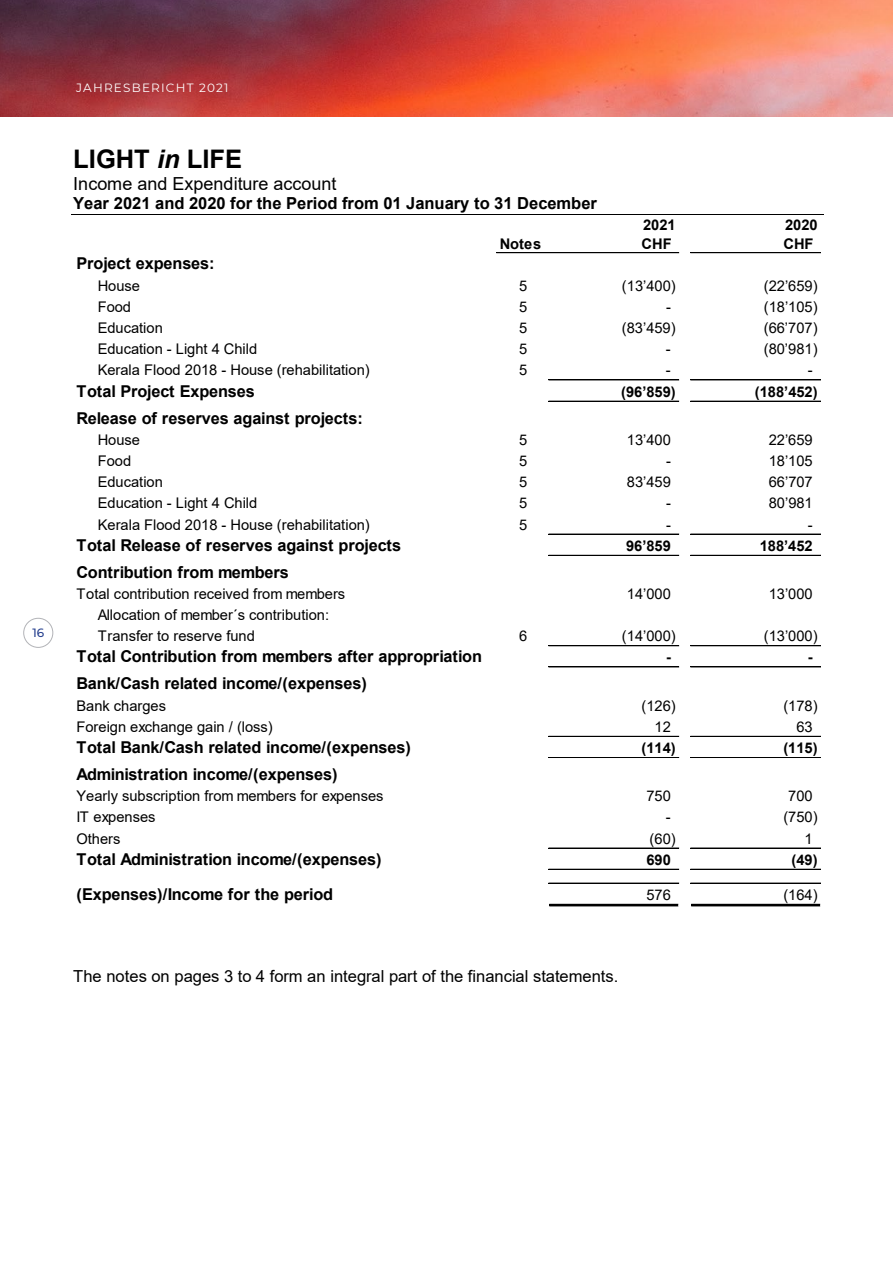
<style>
.page{position:relative;width:893px;height:1263px;background:#fff}
.page>*{position:absolute;margin:0;border:0;box-sizing:border-box;transform-origin:0 0}
.t1{font:700 25.5px "Arial";color:#000}
.t2{font:18px "Arial";color:#000}
.t3{font:16.5px "Arial";color:#000}
.t4{font:700 16.5px "Arial";color:#000}
.t5{font:700 16.35px "Arial";letter-spacing:-.005em;color:#000}
.t6{font:14.7px/21.1px "Arial";color:#000}
.t7{font:700 14.7px "Arial";color:#000}
.t8{font:12px "Montserrat";letter-spacing:.1em;color:#fff}
.t9{font:500 12px "Montserrat";color:#253f8e}
.s1{font-style:italic}
</style>
<div class="page">
<img style="left:0;top:0;width:893px;height:116px">
<hr style="left:71px;top:214px;width:752px;height:1px;background:#000">
<hr style="left:496px;top:252px;width:183px;height:1px;background:#000">
<hr style="left:690px;top:252px;width:131px;height:1px;background:#000">
<hr style="left:549px;top:380px;width:130px;height:1px;background:#000">
<hr style="left:690px;top:380px;width:131px;height:1px;background:#000">
<hr style="left:549px;top:401px;width:130px;height:1px;background:#000">
<hr style="left:690px;top:401px;width:131px;height:1px;background:#000">
<hr style="left:549px;top:534px;width:130px;height:1px;background:#000">
<hr style="left:690px;top:534px;width:131px;height:1px;background:#000">
<hr style="left:549px;top:555px;width:130px;height:1px;background:#000">
<hr style="left:690px;top:555px;width:131px;height:1px;background:#000">
<hr style="left:549px;top:645px;width:130px;height:1px;background:#000">
<hr style="left:690px;top:645px;width:131px;height:1px;background:#000">
<hr style="left:549px;top:666px;width:130px;height:1px;background:#000">
<hr style="left:690px;top:666px;width:131px;height:1px;background:#000">
<hr style="left:549px;top:736px;width:130px;height:1px;background:#000">
<hr style="left:690px;top:736px;width:131px;height:1px;background:#000">
<hr style="left:549px;top:757px;width:130px;height:1px;background:#000">
<hr style="left:690px;top:757px;width:131px;height:1px;background:#000">
<hr style="left:549px;top:848px;width:130px;height:1px;background:#000">
<hr style="left:690px;top:848px;width:131px;height:1px;background:#000">
<hr style="left:549px;top:869px;width:130px;height:1px;background:#000">
<hr style="left:690px;top:869px;width:131px;height:1px;background:#000">
<hr style="left:549px;top:883px;width:130px;height:1px;background:#000">
<hr style="left:690px;top:883px;width:131px;height:1px;background:#000">
<hr style="left:549px;top:904px;width:129px;height:1px;background:#000">
<hr style="left:549px;top:905px;width:129px;height:1px;background:#000">
<hr style="left:691px;top:904px;width:129px;height:1px;background:#000">
<hr style="left:691px;top:905px;width:129px;height:1px;background:#000">
<div style="left:24px;top:618px;width:29px;height:30px;border:1px solid #b2b3b7;border-radius:50%"></div>
<p class="t9" style="left:32px;top:625px;width:13px">16</p>
<p class="t8" style="left:76px;top:80px;width:154px">JAHRESBERICHT 2021</p>
<p class="t1" style="left:73px;top:141px;width:170px">LIGHT <span class="s1">in</span> LIFE</p>
<p class="t2" style="left:73px;top:171px;width:265px">Income and Expenditure account</p>
<p class="t4" style="left:73px;top:192px;width:525px">Year 2021 and 2020 for the Period from 01 January to 31 December</p>
<p class="t7" style="left:643px;top:215px;width:34px">2021</p>
<p class="t7" style="left:785px;top:215px;width:34px">2020</p>
<p class="t7" style="left:500px;top:233px;width:43px">Notes</p>
<p class="t7" style="left:641px;top:233px;width:32px">CHF</p>
<p class="t7" style="left:783px;top:233px;width:32px">CHF</p>
<p class="t5" style="left:77px;top:252px;width:140px">Project expenses:</p>
<p class="t6" style="left:98px;top:275px;width:44px">House</p>
<p class="t6" style="left:519px;top:275px;width:10px">5</p>
<p class="t6" style="left:622px;top:275px;width:55px">(13’400)</p>
<p class="t6" style="left:764px;top:275px;width:55px">(22’659)</p>
<p class="t6" style="left:98px;top:296px;width:35px">Food</p>
<p class="t6" style="left:519px;top:296px;width:10px">5</p>
<p class="t6" style="left:666px;top:296px;width:6px">-</p>
<p class="t6" style="left:764px;top:296px;width:55px">(18’105)</p>
<p class="t6" style="left:98px;top:317px;width:67px">Education</p>
<p class="t6" style="left:519px;top:317px;width:10px">5</p>
<p class="t6" style="left:622px;top:317px;width:55px">(83’459)</p>
<p class="t6" style="left:764px;top:317px;width:55px">(66’707)</p>
<p class="t6" style="left:98px;top:338px;width:161px">Education - Light 4 Child</p>
<p class="t6" style="left:519px;top:338px;width:10px">5</p>
<p class="t6" style="left:666px;top:338px;width:6px">-</p>
<p class="t6" style="left:764px;top:338px;width:55px">(80’981)</p>
<p class="t6" style="left:98px;top:360px;width:274px">Kerala Flood 2018 - House (rehabilitation)</p>
<p class="t6" style="left:519px;top:360px;width:10px">5</p>
<p class="t6" style="left:666px;top:360px;width:6px">-</p>
<p class="t6" style="left:808px;top:360px;width:6px">-</p>
<p class="t5" style="left:77px;top:379px;width:180px">Total Project Expenses</p>
<p class="t7" style="left:621px;top:381px;width:56px">(96’859)</p>
<p class="t7" style="left:755px;top:381px;width:64px">(188’452)</p>
<p class="t5" style="left:77px;top:406px;width:288px">Release of reserves against projects:</p>
<p class="t6" style="left:98px;top:429px;width:44px">House</p>
<p class="t6" style="left:519px;top:429px;width:10px">5</p>
<p class="t6" style="left:627px;top:429px;width:46px">13’400</p>
<p class="t6" style="left:769px;top:429px;width:46px">22’659</p>
<p class="t6" style="left:98px;top:450px;width:35px">Food</p>
<p class="t6" style="left:519px;top:450px;width:10px">5</p>
<p class="t6" style="left:666px;top:450px;width:6px">-</p>
<p class="t6" style="left:769px;top:450px;width:46px">18’105</p>
<p class="t6" style="left:98px;top:471px;width:67px">Education</p>
<p class="t6" style="left:519px;top:471px;width:10px">5</p>
<p class="t6" style="left:627px;top:471px;width:46px">83’459</p>
<p class="t6" style="left:769px;top:471px;width:46px">66’707</p>
<p class="t6" style="left:98px;top:492px;width:161px">Education - Light 4 Child</p>
<p class="t6" style="left:519px;top:492px;width:10px">5</p>
<p class="t6" style="left:666px;top:492px;width:6px">-</p>
<p class="t6" style="left:769px;top:492px;width:46px">80’981</p>
<p class="t6" style="left:98px;top:514px;width:274px">Kerala Flood 2018 - House (rehabilitation)</p>
<p class="t6" style="left:519px;top:514px;width:10px">5</p>
<p class="t6" style="left:666px;top:514px;width:6px">-</p>
<p class="t6" style="left:808px;top:514px;width:6px">-</p>
<p class="t5" style="left:77px;top:533px;width:326px">Total Release of reserves against projects</p>
<p class="t7" style="left:626px;top:535px;width:46px">96’859</p>
<p class="t7" style="left:760px;top:535px;width:54px">188’452</p>
<p class="t5" style="left:77px;top:560px;width:214px">Contribution from members</p>
<p class="t6" style="left:77px;top:583px;width:270px">Total contribution received from members</p>
<p class="t6" style="left:627px;top:583px;width:46px">14’000</p>
<p class="t6" style="left:769px;top:583px;width:46px">13’000</p>
<p class="t6" style="left:98px;top:604px;width:233px">Allocation of member´s contribution:<br>Transfer to reserve fund</p>
<p class="t6" style="left:519px;top:625px;width:10px">6</p>
<p class="t6" style="left:622px;top:625px;width:55px">(14’000)</p>
<p class="t6" style="left:764px;top:625px;width:55px">(13’000)</p>
<p class="t5" style="left:77px;top:645px;width:407px">Total Contribution from members after appropriation</p>
<p class="t7" style="left:666px;top:647px;width:6px">-</p>
<p class="t7" style="left:808px;top:647px;width:6px">-</p>
<p class="t5" style="left:77px;top:672px;width:292px">Bank/Cash related income/(expenses)</p>
<p class="t6" style="left:77px;top:695px;width:91px">Bank charges</p>
<p class="t6" style="left:641px;top:695px;width:36px">(126)</p>
<p class="t6" style="left:783px;top:695px;width:36px">(178)</p>
<p class="t6" style="left:77px;top:716px;width:198px">Foreign exchange gain / (loss)</p>
<p class="t6" style="left:655px;top:716px;width:18px">12</p>
<p class="t6" style="left:796px;top:716px;width:18px">63</p>
<p class="t5" style="left:77px;top:736px;width:336px">Total Bank/Cash related income/(expenses)</p>
<p class="t7" style="left:641px;top:737px;width:36px">(114)</p>
<p class="t7" style="left:783px;top:737px;width:36px">(115)</p>
<p class="t5" style="left:77px;top:763px;width:263px">Administration income/(expenses)</p>
<p class="t6" style="left:77px;top:785px;width:309px">Yearly subscription from members for expenses</p>
<p class="t6" style="left:646px;top:785px;width:26px">750</p>
<p class="t6" style="left:788px;top:785px;width:26px">700</p>
<p class="t6" style="left:77px;top:806px;width:81px">IT expenses</p>
<p class="t6" style="left:666px;top:806px;width:6px">-</p>
<p class="t6" style="left:783px;top:806px;width:36px">(750)</p>
<p class="t6" style="left:76px;top:828px;width:46px">Others</p>
<p class="t6" style="left:650px;top:828px;width:28px">(60)</p>
<p class="t6" style="left:804px;top:828px;width:10px">1</p>
<p class="t5" style="left:77px;top:847px;width:306px">Total Administration income/(expenses)</p>
<p class="t7" style="left:646px;top:849px;width:26px">690</p>
<p class="t7" style="left:792px;top:849px;width:28px">(49)</p>
<p class="t5" style="left:77px;top:882px;width:258px">(Expenses)/Income for the period</p>
<p class="t6" style="left:646px;top:884px;width:26px">576</p>
<p class="t6" style="left:783px;top:884px;width:36px">(164)</p>
<p class="t3" style="left:73px;top:964px;width:546px">The notes on pages 3 to 4 form an integral part of the financial statements.</p>
</div>
